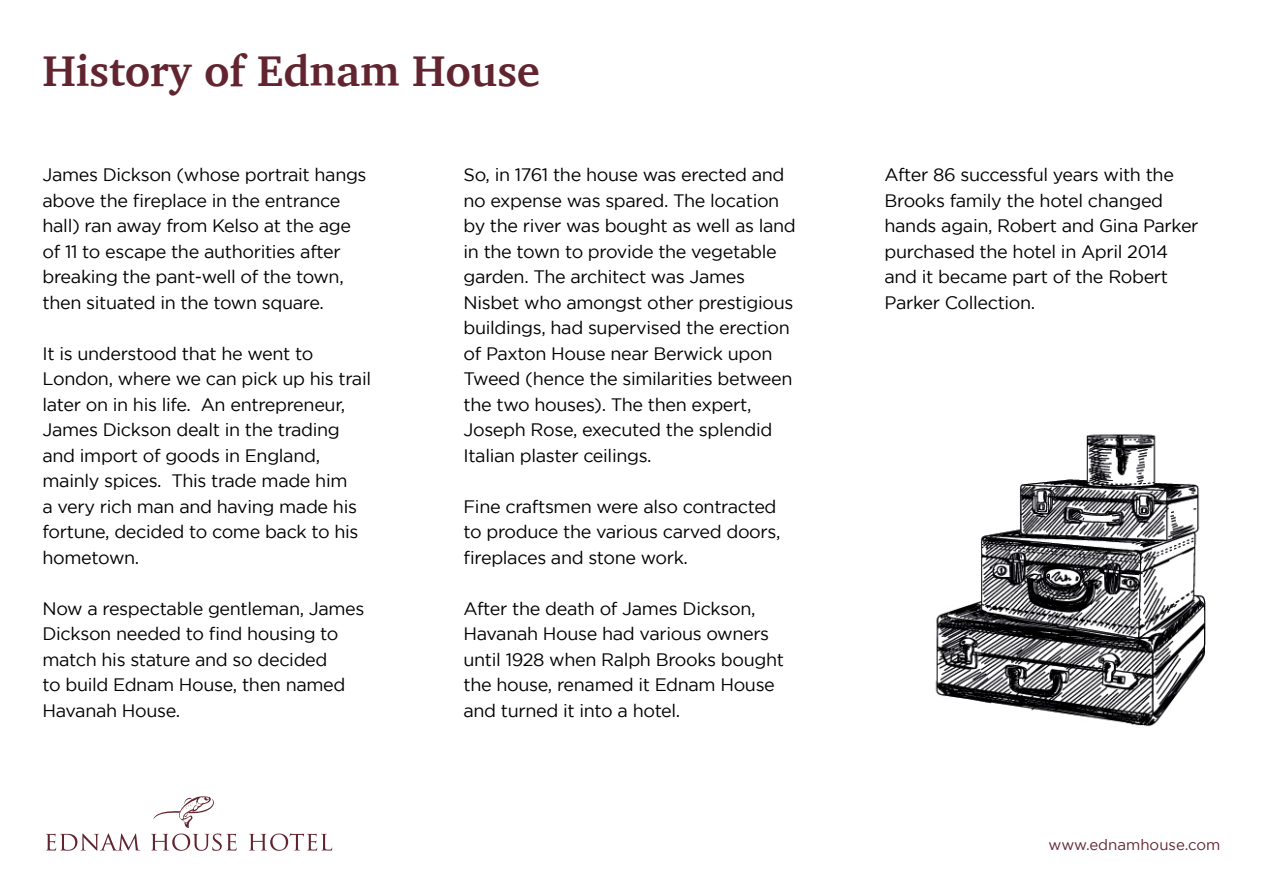
<style>
.page{position:relative;width:1263px;height:893px;background:#fff}
.page>*{position:absolute;margin:0;border:0;box-sizing:border-box;transform-origin:0 0}
.t1{font:700 43.95px "Charter";color:#622530}
.t2{font:18px/25.5px "Gotham";letter-spacing:-.02em;color:#000}
.t3{font:15px "Gotham";color:#622530}
</style>
<div class="page">
<svg style="left:46px;top:833px;width:94px;height:18px"></svg>
<svg style="left:151px;top:796px;width:86px;height:55px"></svg>
<svg style="left:249px;top:833px;width:83px;height:18px"></svg>
<img style="left:935px;top:434px;width:271px;height:293px">
<h1 class="t1" style="left:43px;top:33px;width:499px">History of Ednam House</h1>
<p class="t2" style="left:43px;top:162px;width:326px">James Dickson (whose portrait hangs above the fireplace in the entrance hall) ran away from Kelso at the age of 11 to escape the authorities after breaking the pant-well of the town, then situated in the town square.</p>
<p class="t2" style="left:43px;top:340px;width:330px">It is understood that he went to<br>London, where we can pick up his trail later on in his life. An entrepreneur,<br>James Dickson dealt in the trading and import of goods in England, mainly spices. This trade made him<br>a very rich man and having made his fortune, decided to come back to his hometown.</p>
<p class="t2" style="left:43px;top:595px;width:323px">Now a respectable gentleman, James<br>Dickson needed to find housing to match his stature and so decided<br>to build Ednam House, then named<br>Havanah House.</p>
<p class="t2" style="left:463px;top:162px;width:334px">So, in 1761 the house was erected and no expense was spared. The location by the river was bought as well as land in the town to provide the vegetable garden. The architect was James Nisbet who amongst other prestigious buildings, had supervised the erection of Paxton House near Berwick upon Tweed (hence the similarities between the two houses). The then expert, Joseph Rose, executed the splendid Italian plaster ceilings.</p>
<p class="t2" style="left:463px;top:493px;width:318px">Fine craftsmen were also contracted to produce the various carved doors, fireplaces and stone work.</p>
<p class="t2" style="left:463px;top:595px;width:322px">After the death of James Dickson,<br>Havanah House had various owners until 1928 when Ralph Brooks bought the house, renamed it Ednam House and turned it into a hotel.</p>
<p class="t2" style="left:884px;top:162px;width:316px">After 86 successful years with the<br>Brooks family the hotel changed hands again, Robert and Gina Parker purchased the hotel in April 2014 and it became part of the Robert<br>Parker Collection.</p>
<p class="t3" style="left:1048px;top:837px;width:173px">www.ednamhouse.com</p>
</div>
